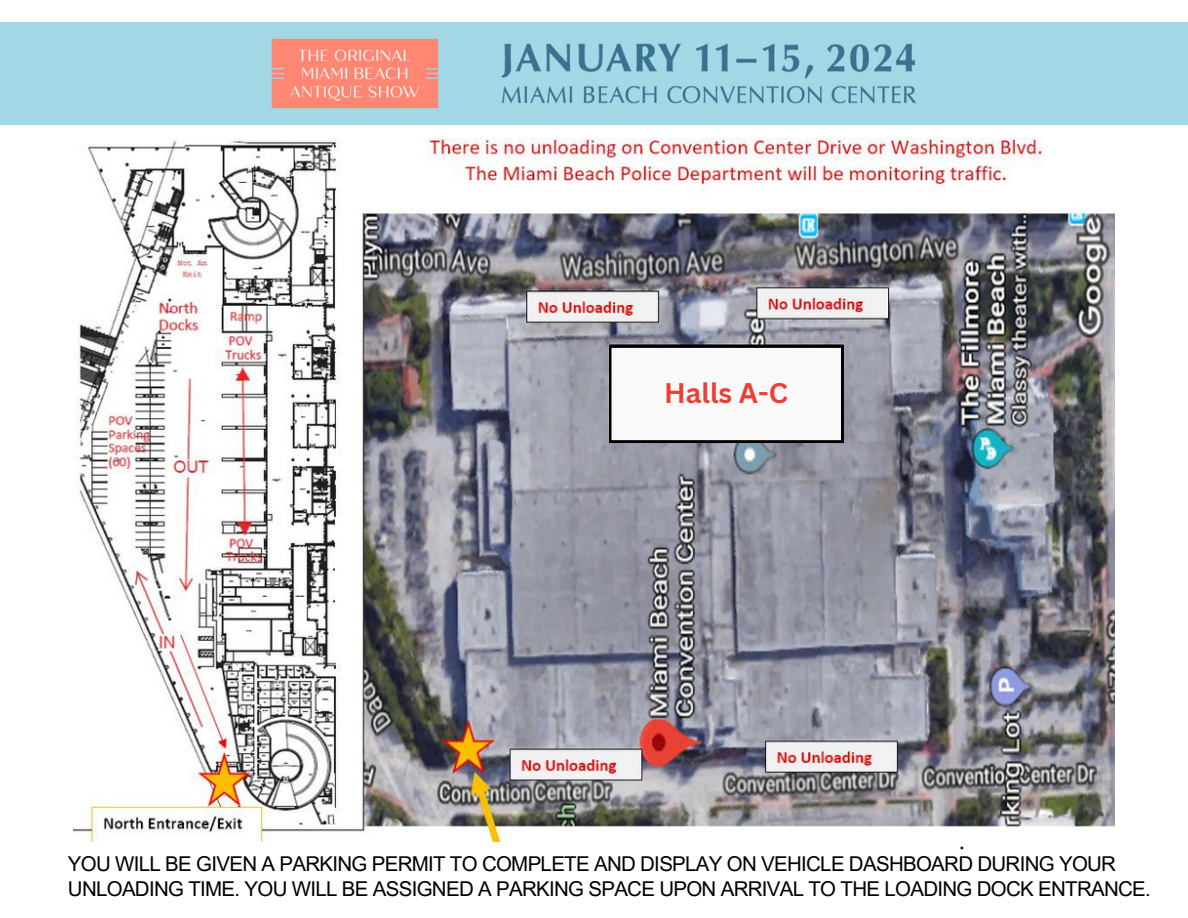
<style>
.page{position:relative;width:1188px;height:918px;background:#fff}
.page>*{position:absolute;margin:0;border:0;box-sizing:border-box;transform-origin:0 0}
.t1{font:700 27.6px "Canva Sans";color:#ed3f37}
.t2{font:22.5px "Century Gothic";color:#000}
.t3{font:20.4px/25.5px "Arial MT Pro";letter-spacing:-.035em;color:#000}
</style>
<div class="page">
<img style="left:74px;top:138px;width:1040px;height:704px">
<img style="left:0;top:22px;width:1188px;height:103px">
<svg style="left:609px;top:346px;width:234px;height:96px"></svg>
<p class="t1" style="left:664px;top:374px;width:125px">Halls A-C</p>
<p class="t2" style="left:959px;top:824px;width:7px">.</p>
<p class="t3" style="left:68px;top:854px;width:1084px">YOU WILL BE GIVEN A PARKING PERMIT TO COMPLETE AND DISPLAY ON VEHICLE DASHBOARD DURING YOUR<br>UNLOADING TIME. YOU WILL BE ASSIGNED A PARKING SPACE UPON ARRIVAL TO THE LOADING DOCK ENTRANCE.</p>
</div>
